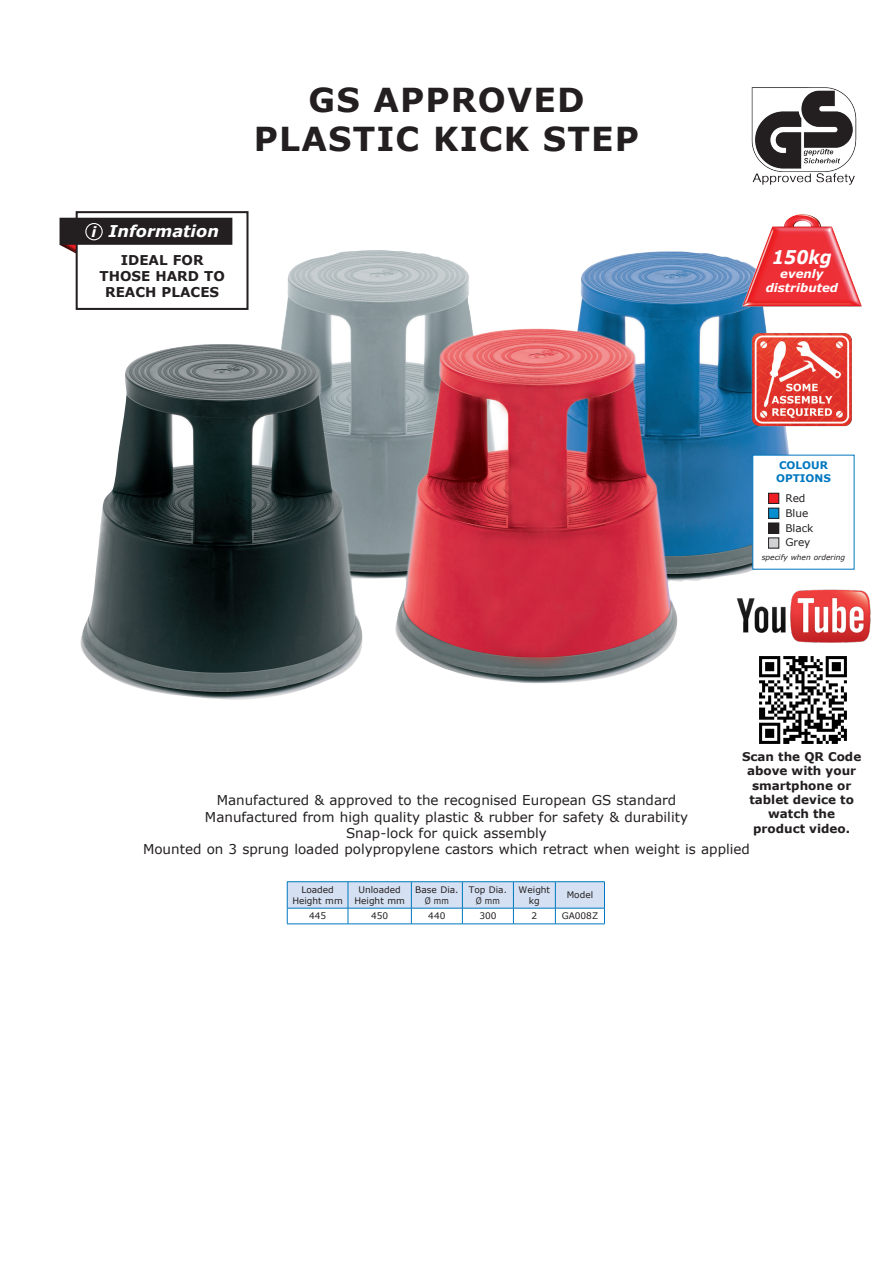
<style>
.page{position:relative;width:893px;height:1263px;background:#fff}
.page>*{position:absolute;margin:0;border:0;box-sizing:border-box;transform-origin:0 0}
.t1{font:700 33px/39.6px "Verdana";letter-spacing:.035em;color:#231f20;text-align:center}
.t2{font:italic 700 18.9px "Verdana";color:#fff;scale:.9 1}
.t3{font:italic 700 16.2px "Verdana";color:#fff}
.t4{font:italic 700 14.1px "Verdana";color:#fff}
.t5{font:13.5px "Verdana";color:#231f20}
.t6{font:700 13.5px/16.2px "Verdana";color:#231f20;text-align:center}
.t7{font:700 12px "Verdana";color:#231f20}
.t8{font:italic 700 11.7px/14.1px "Verdana";color:#fff;text-align:center}
.t9{font:10.5px "Verdana";color:#231f20}
.t10{font:700 10.5px/12.6px "Verdana";color:#0077c0}
.t11{font:9px/10.8px "Verdana";color:#231f20;text-align:center}
.t12{font:9px "Verdana";color:#231f20;scale:.85 1}
.t13{font:italic 7.5px "Verdana";color:#231f20}
</style>
<div class="page">
<img style="left:80px;top:250px;width:722px;height:450px">
<hr style="left:287px;top:881px;width:61px;height:1px;background:#0077c0">
<hr style="left:348px;top:881px;width:63px;height:1px;background:#0077c0">
<hr style="left:411px;top:881px;width:51px;height:1px;background:#0077c0">
<hr style="left:462px;top:881px;width:51px;height:1px;background:#0077c0">
<hr style="left:513px;top:881px;width:42px;height:1px;background:#0077c0">
<hr style="left:555px;top:881px;width:50px;height:1px;background:#0077c0">
<hr style="left:287px;top:924px;width:61px;height:1px;background:#0077c0">
<hr style="left:348px;top:924px;width:63px;height:1px;background:#0077c0">
<hr style="left:411px;top:924px;width:51px;height:1px;background:#0077c0">
<hr style="left:462px;top:924px;width:51px;height:1px;background:#0077c0">
<hr style="left:513px;top:924px;width:42px;height:1px;background:#0077c0">
<hr style="left:555px;top:924px;width:50px;height:1px;background:#0077c0">
<svg style="left:287px;top:882px;width:318px;height:42px"></svg>
<img style="left:747px;top:352px;width:105px;height:77px">
<img style="left:738px;top:214px;width:124px;height:138px">
<img style="left:751px;top:87px;width:105px;height:98px">
<div style="left:752px;top:455px;width:102px;height:115px;background:#fff;border:1px solid #0077c0"></div>
<div style="left:769px;top:493px;width:10px;height:10px;background:#ee1d23"></div>
<div style="left:768px;top:493px;width:11px;height:11px;border:1px solid #231f20"></div>
<div style="left:769px;top:508px;width:10px;height:10px;background:#058ed0"></div>
<div style="left:768px;top:508px;width:11px;height:10px;border:1px solid #231f20"></div>
<div style="left:769px;top:523px;width:10px;height:10px;background:#231f20"></div>
<div style="left:768px;top:523px;width:11px;height:10px;border:1px solid #231f20"></div>
<div style="left:769px;top:538px;width:10px;height:10px;background:#d1d2d4"></div>
<div style="left:768px;top:538px;width:11px;height:10px;border:1px solid #231f20"></div>
<svg style="left:59px;top:211px;width:17px;height:59px"></svg>
<div style="left:77px;top:212px;width:170px;height:97px;background:#fff"></div>
<div style="left:76px;top:211px;width:173px;height:99px;border:2px solid #231f20"></div>
<div style="left:61px;top:219px;width:170px;height:25px;background:#231f20"></div>
<div style="left:60px;top:218px;width:172px;height:27px;border:2px solid #231f20"></div>
<div style="left:85px;top:223px;width:18px;height:17px;border:1px solid #fff;border-radius:50%"></div>
<img style="left:754px;top:670px;width:93px;height:74px">
<img style="left:727px;top:561px;width:144px;height:109px">
<p class="t4" style="left:91px;top:222px;width:6px">i</p>
<p class="t3" style="left:109px;top:219px;width:112px">Information</p>
<p class="t6" style="left:100px;top:251px;width:127px">IDEAL FOR<br>THOSE HARD TO<br>REACH PLACES</p>
<p class="t1" style="left:254px;top:79px;width:387px">GS APPROVED<br>PLASTIC KICK STEP</p>
<p class="t2" style="left:772px;top:243px;width:67px">150kg</p>
<p class="t8" style="left:766px;top:266px;width:74px">evenly distributed</p>
<p class="t10" style="left:776px;top:459px;width:56px">COLOUR<br>OPTIONS</p>
<p class="t9" style="left:785px;top:491px;width:22px">Red</p>
<p class="t9" style="left:785px;top:506px;width:24px">Blue</p>
<p class="t9" style="left:785px;top:521px;width:30px">Black</p>
<p class="t9" style="left:785px;top:535px;width:27px">Grey</p>
<p class="t13" style="left:762px;top:552px;width:85px">specify when ordering</p>
<p class="t7" style="left:742px;top:748px;width:121px">Scan the QR Code</p>
<p class="t7" style="left:747px;top:762px;width:111px">above with your</p>
<p class="t7" style="left:752px;top:777px;width:101px">smartphone or</p>
<p class="t7" style="left:749px;top:791px;width:106px">tablet device to</p>
<p class="t7" style="left:768px;top:805px;width:68px">watch the</p>
<p class="t7" style="left:753px;top:820px;width:98px">product video.</p>
<p class="t5" style="left:217px;top:791px;width:461px">Manufactured &amp; approved to the recognised European GS standard</p>
<p class="t5" style="left:205px;top:807px;width:485px">Manufactured from high quality plastic &amp; rubber for safety &amp; durability</p>
<p class="t5" style="left:346px;top:823px;width:202px">Snap-lock for quick assembly</p>
<p class="t5" style="left:143px;top:840px;width:608px">Mounted on 3 sprung loaded polypropylene castors which retract when weight is applied</p>
<p class="t11" style="left:301px;top:884px;width:34px">Loaded</p>
<p class="t11" style="left:292px;top:895px;width:52px">Height mm</p>
<p class="t11" style="left:354px;top:884px;width:52px">Unloaded<br>Height mm</p>
<p class="t11" style="left:415px;top:884px;width:45px">Base Dia.</p>
<p class="t12" style="left:425px;top:894px;width:30px">Ø mm</p>
<p class="t11" style="left:469px;top:884px;width:40px">Top Dia.</p>
<p class="t12" style="left:476px;top:894px;width:30px">Ø mm</p>
<p class="t11" style="left:519px;top:884px;width:33px">Weight</p>
<p class="t11" style="left:529px;top:895px;width:12px">kg</p>
<p class="t11" style="left:567px;top:890px;width:28px">Model</p>
<p class="t11" style="left:309px;top:911px;width:19px">445</p>
<p class="t11" style="left:371px;top:911px;width:19px">450</p>
<p class="t11" style="left:428px;top:911px;width:19px">440</p>
<p class="t11" style="left:479px;top:911px;width:19px">300</p>
<p class="t11" style="left:531px;top:911px;width:7px">2</p>
<p class="t11" style="left:562px;top:911px;width:38px">GA008Z</p>
</div>
